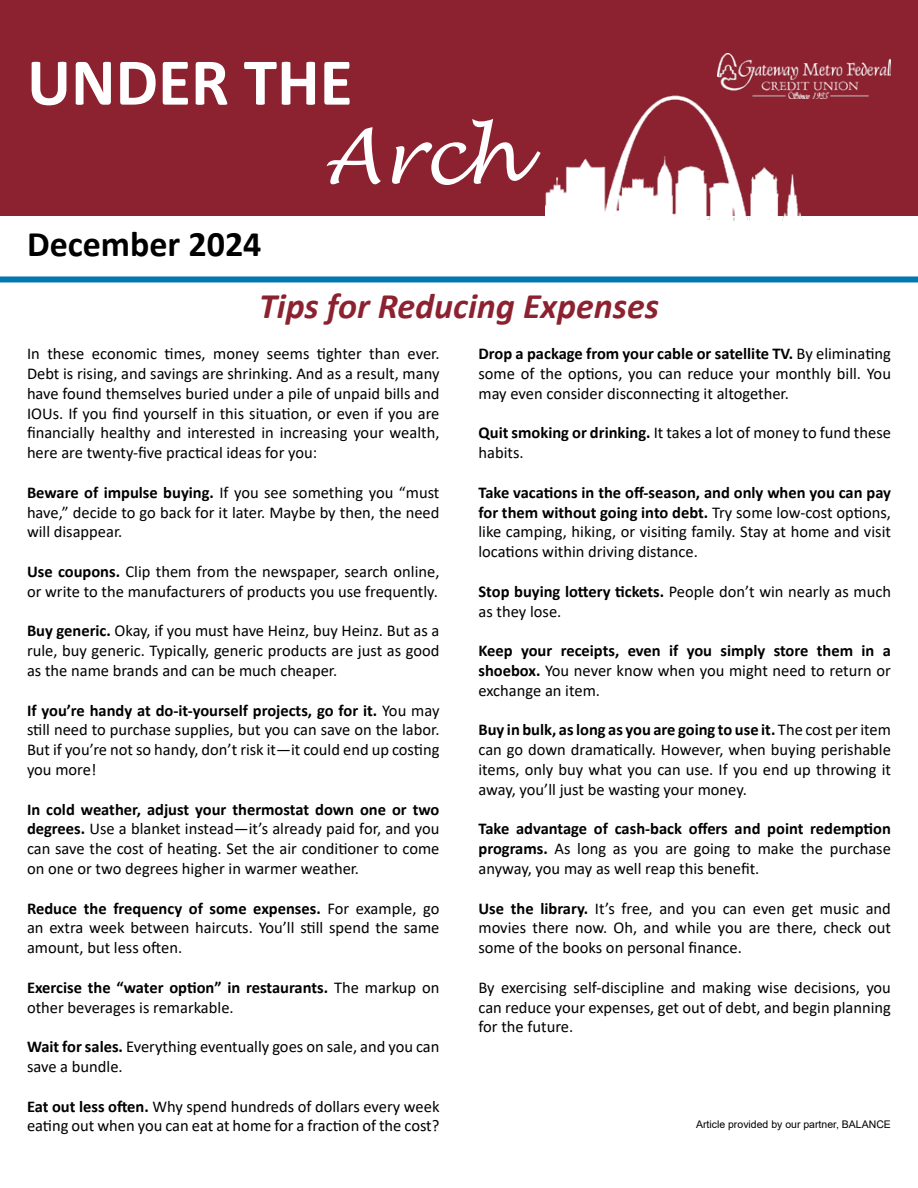
<style>
.page{position:relative;width:918px;height:1188px;background:#fff}
.page>*{position:absolute;margin:0;border:0;box-sizing:border-box;transform-origin:0 0}
.t1{font:italic 75px "Lucida Handwriting";color:#fff}
.t2{font:700 67.5px "Calibri";color:#fff}
.t3{font:italic 700 36px "Calibri";color:#8c2230}
.t4{font:700 36px "Calibri";color:#000}
.t5{font:16.5px/19.8px "Calibri";color:#000;text-align:justify}
.t6{font:700 16.5px/19.8px "Calibri";color:#000}
.t7{font:10.5px "Arial";color:#000}
.s1{font-weight:700}
.s2{font-weight:400}
</style>
<div class="page">
<div style="left:0;top:0;width:918px;height:216px;background:#8c2230"></div>
<img style="left:545px;top:95px;width:258px;height:126px">
<div style="left:0;top:276px;width:918px;height:6px;background:#0476b0"></div>
<img style="left:717px;top:54px;width:174px;height:45px">
<h1 class="t2" style="left:27px;top:34px;width:327px">UNDER THE</h1>
<h1 class="t1" style="left:324px;top:111px;width:198px">Arch</h1>
<h2 class="t4" style="left:27px;top:219px;width:236px">December 2024</h2>
<h2 class="t3" style="left:259px;top:281px;width:401px">Tips for Reducing Expenses</h2>
<p class="t5" style="left:27px;top:344px;width:414px">In these economic times, money seems tighter than ever.<br>Debt is rising, and savings are shrinking. And as a result, many have found themselves buried under a pile of unpaid bills and IOUs. If you find yourself in this situation, or even if you are financially healthy and interested in increasing your wealth, here are twenty-five practical ideas for you:</p>
<p class="t5" style="left:27px;top:482px;width:414px"><span class="s1">Beware of impulse buying.</span> If you see something you “must have,” decide to go back for it later. Maybe by then, the need will disappear.</p>
<p class="t5" style="left:27px;top:561px;width:414px"><span class="s1">Use coupons.</span> Clip them from the newspaper, search online, or write to the manufacturers of products you use frequently.</p>
<p class="t5" style="left:27px;top:621px;width:414px"><span class="s1">Buy generic.</span> Okay, if you must have Heinz, buy Heinz. But as a rule, buy generic. Typically, generic products are just as good as the name brands and can be much cheaper.</p>
<p class="t5" style="left:27px;top:700px;width:414px"><span class="s1">If you’re handy at do-it-yourself projects, go for it.</span> You may still need to purchase supplies, but you can save on the labor.<br>But if you’re not so handy, don’t risk it—it could end up costing you more!</p>
<p class="t5" style="left:27px;top:799px;width:414px"><span class="s1">In cold weather, adjust your thermostat down one or two degrees.</span> Use a blanket instead—it’s already paid for, and you can save the cost of heating. Set the air conditioner to come on one or two degrees higher in warmer weather.</p>
<p class="t5" style="left:27px;top:898px;width:414px"><span class="s1">Reduce the frequency of some expenses.</span> For example, go an extra week between haircuts. You’ll still spend the same amount, but less often.</p>
<p class="t6" style="left:27px;top:977px;width:414px">Exercise the “water option” in restaurants. <span class="s2">The markup on other beverages is remarkable.</span></p>
<p class="t5" style="left:27px;top:1037px;width:414px"><span class="s1">Wait for sales.</span> Everything eventually goes on sale, and you can save a bundle.</p>
<p class="t5" style="left:27px;top:1096px;width:414px"><span class="s1">Eat out less often.</span> Why spend hundreds of dollars every week eating out when you can eat at home for a fraction of the cost?</p>
<p class="t5" style="left:478px;top:344px;width:414px"><span class="s1">Drop a package from your cable or satellite TV.</span> By eliminating some of the options, you can reduce your monthly bill. You may even consider disconnecting it altogether.</p>
<p class="t5" style="left:478px;top:423px;width:414px"><span class="s1">Quit smoking or drinking.</span> It takes a lot of money to fund these habits.</p>
<p class="t5" style="left:478px;top:482px;width:414px"><span class="s1">Take vacations in the off-season, and only when you can pay for them without going into debt.</span> Try some low-cost options, like camping, hiking, or visiting family. Stay at home and visit locations within driving distance.</p>
<p class="t5" style="left:478px;top:581px;width:414px"><span class="s1">Stop buying lottery tickets.</span> People don’t win nearly as much as they lose.</p>
<p class="t5" style="left:478px;top:641px;width:414px"><span class="s1">Keep your receipts, even if you simply store them in a shoebox.</span> You never know when you might need to return or exchange an item.</p>
<p class="t5" style="left:478px;top:720px;width:414px"><span class="s1">Buy in bulk, as long as you are going to use it.</span> The cost per item can go down dramatically. However, when buying perishable items, only buy what you can use. If you end up throwing it away, you’ll just be wasting your money.</p>
<p class="t5" style="left:478px;top:819px;width:414px"><span class="s1">Take advantage of cash-back offers and point redemption programs.</span> As long as you are going to make the purchase anyway, you may as well reap this benefit.</p>
<p class="t5" style="left:478px;top:898px;width:414px"><span class="s1">Use the library.</span> It’s free, and you can even get music and movies there now. Oh, and while you are there, check out some of the books on personal finance.</p>
<p class="t5" style="left:478px;top:977px;width:414px">By exercising self-discipline and making wise decisions, you can reduce your expenses, get out of debt, and begin planning for the future.</p>
<p class="t7" style="left:696px;top:1117px;width:196px">Article provided by our partner, BALANCE</p>
</div>
